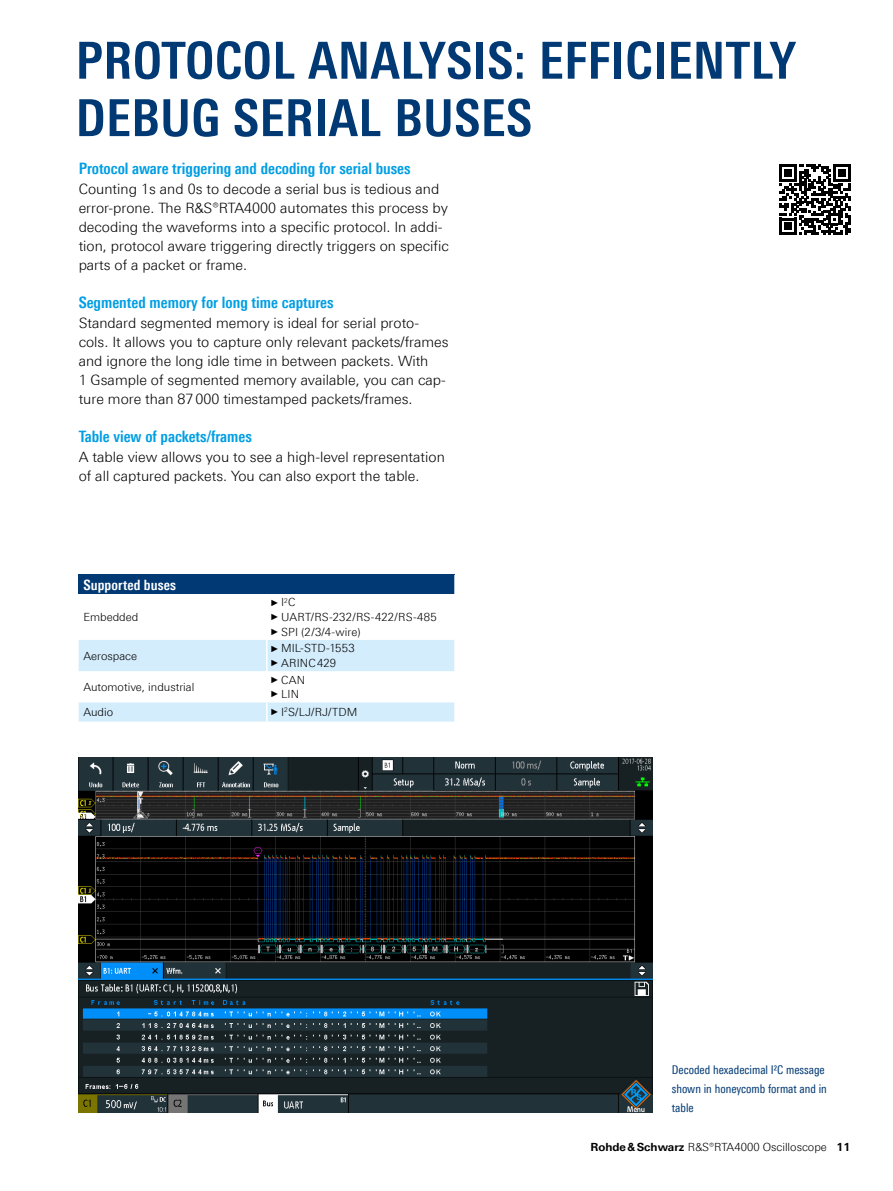
<style>
.page{position:relative;width:893px;height:1191px;background:#fff}
.page>*{position:absolute;margin:0;border:0;box-sizing:border-box;transform-origin:0 0}
.Seiten_Headline_34Pt{font:700 51px/57.4px "Linotype Univers 620 Cn";letter-spacing:.01em;color:#003973}
.Absatzfett_cyan{font:700 15.75px "Linotype Univers 620 Cn";color:#009ee3}
.Haupttext_ohne_Absta{font:300 14.25px/19.2px "Linotype Univers 330";color:#000}
.Tabellenueberschrift{font:700 14.25px "Linotype Univers 620 Cn";letter-spacing:.01em;color:#fff}
.Bildunterschrift{font:12px/19.2px "Linotype Univers 420 Cn";color:#003973}
.Tabelletext{font:300 11.25px "Linotype Univers 330";color:#000}
.Tabelletext-2{font:300 11.25px "Linotype Univers 330";letter-spacing:.02em;color:#000}
.s1{font-family:"Arial Narrow";font-weight:400;font-size:9px}
.s2{font-family:"Linotype Univers 630";font-weight:700}
</style>
<div class="page">
<img style="left:79px;top:757px;width:574px;height:355px">
<svg style="left:79px;top:575px;width:376px;height:146px"></svg>
<svg style="left:779px;top:164px;width:71px;height:71px"></svg>
<p class="Seiten_Headline_34Pt" style="left:76px;top:31px;width:722px">PROTOCOL ANALYSIS: EFFICIENTLY<br>DEBUG SERIAL BUSES</p>
<p class="Absatzfett_cyan" style="left:79px;top:159px;width:333px">Protocol aware triggering and decoding for serial buses</p>
<p class="Haupttext_ohne_Absta" style="left:79px;top:179px;width:372px">Counting 1s and 0s to decode a serial bus is tedious and error-prone. The R&amp;S®RTA4000 automates this process by decoding the waveforms into a specific protocol. In addi&shy;tion, protocol aware triggering directly triggers on specific parts of a packet or frame.</p>
<p class="Absatzfett_cyan" style="left:79px;top:293px;width:256px">Segmented memory for long time captures</p>
<p class="Haupttext_ohne_Absta" style="left:79px;top:313px;width:371px">Standard segmented memory is ideal for serial proto&shy;cols. It allows you to capture only relevant packets/frames and ignore the long idle time in between packets. With<br>1 Gsample of segmented memory available, you can cap&shy;ture more than 87000 timestamped packets/frames.</p>
<p class="Absatzfett_cyan" style="left:79px;top:427px;width:175px">Table view of packets/frames</p>
<p class="Haupttext_ohne_Absta" style="left:79px;top:447px;width:368px">A table view allows you to see a high-level representation of all captured packets. You can also export the table.</p>
<p class="Tabellenueberschrift" style="left:83px;top:576px;width:94px">Supported buses</p>
<p class="Tabelletext" style="left:83px;top:610px;width:56px">Embedded</p>
<p class="Tabelletext" style="left:83px;top:649px;width:55px">Aerospace</p>
<p class="Tabelletext" style="left:83px;top:680px;width:112px">Automotive, industrial</p>
<p class="Tabelletext" style="left:272px;top:596px;width:25px"><span class="s1">►</span>I<sup>2</sup>C</p>
<p class="Tabelletext" style="left:272px;top:610px;width:167px"><span class="s1">►</span>UART/RS-232/RS-422/RS-485</p>
<p class="Tabelletext" style="left:272px;top:625px;width:91px"><span class="s1">►</span>SPI (2/3/4-wire)</p>
<p class="Tabelletext-2" style="left:272px;top:641px;width:85px"><span class="s1">►</span>MIL-STD-1553</p>
<p class="Tabelletext" style="left:272px;top:656px;width:66px"><span class="s1">►</span>ARINC429</p>
<p class="Tabelletext" style="left:272px;top:673px;width:35px"><span class="s1">►</span>CAN</p>
<p class="Tabelletext" style="left:272px;top:687px;width:29px"><span class="s1">►</span>LIN</p>
<p class="Tabelletext" style="left:83px;top:705px;width:31px">Audio</p>
<p class="Tabelletext" style="left:272px;top:705px;width:87px"><span class="s1">►</span>I<sup>2</sup>S/LJ/RJ/TDM</p>
<p class="Bildunterschrift" style="left:672px;top:1060px;width:157px">Decoded hexadecimal I²C message shown in honeycomb format and in table</p>
<p class="Tabelletext" style="left:590px;top:1140px;width:261px"><span class="s2">Rohde&amp;Schwarz</span> R&amp;S®RTA4000 Oscilloscope <span class="s2">11</span></p>
</div>
